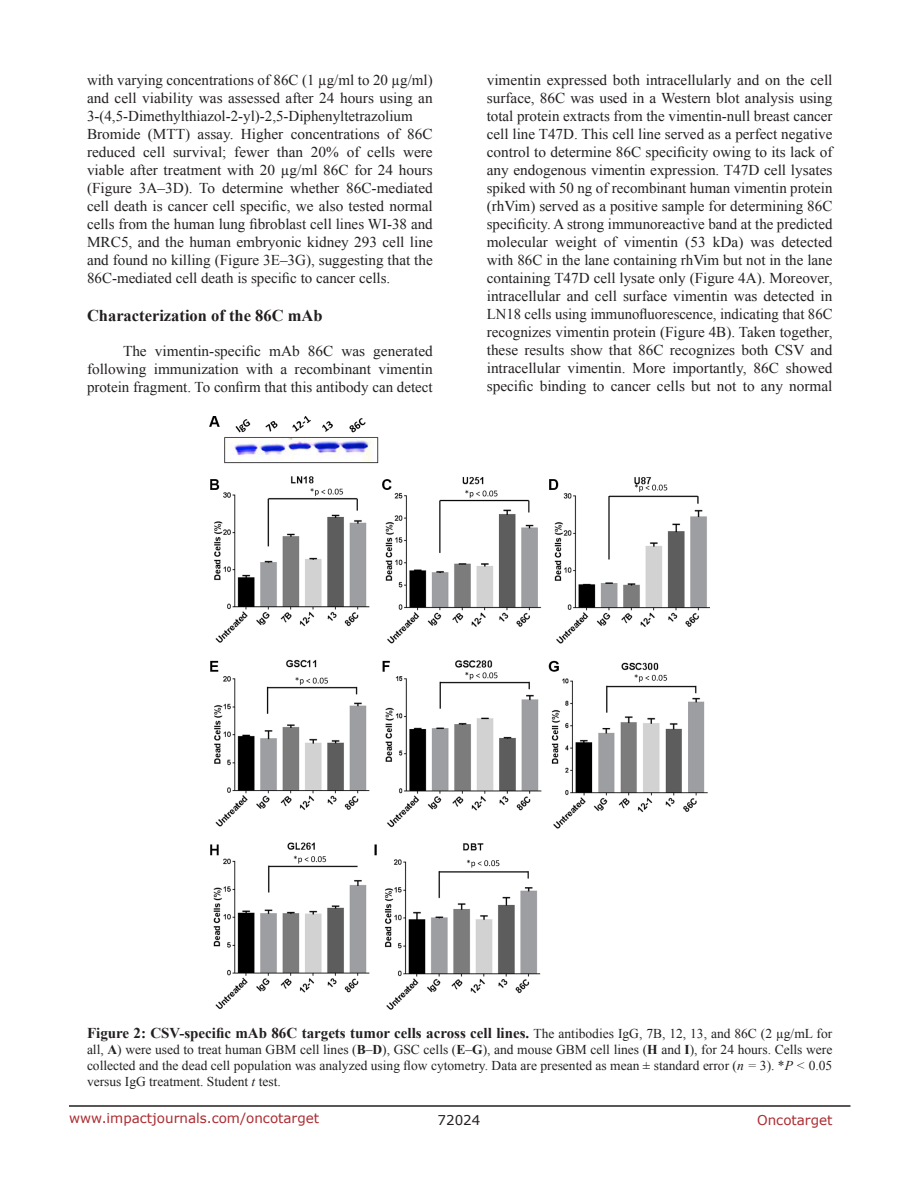
<style>
.page{position:relative;width:918px;height:1188px;background:#fff}
.page>*{position:absolute;margin:0;border:0;box-sizing:border-box;transform-origin:0 0}
.SubHeading_middle{font:700 16.5px "Times New Roman";color:#231f20}
.BodyText{font:15px/18px "Times New Roman";color:#231f20;text-align:justify}
.FigureText{font:700 15px "Times New Roman";color:#231f20}
.FigureText-2{font:13.5px/16.2px "Times New Roman";color:#231f20;text-align:justify}
.t1{font:13.5px "Verdana";color:#ac2b31}
.t2{font:13.5px "Verdana";color:#231f20}
.s1{font-weight:400;font-size:13.5px}
.s2{font-weight:700}
.s3{font-style:italic}
</style>
<div class="page">
<hr style="left:69px;top:1105px;width:781px;height:2px;background:#231f20">
<img style="left:210px;top:417px;width:500px;height:593px">
<p class="BodyText" style="left:87px;top:71px;width:347px;text-align:left">with varying concentrations of 86C (1 µg/ml to 20 µg/ml) and cell viability was assessed after 24 hours using an 3-(4,5-Dimethylthiazol-2-yl)-2,5-Diphenyltetrazolium Bromide (MTT) assay. Higher concentrations of 86C reduced cell survival; fewer than 20% of cells were viable after treatment with 20 µg/ml 86C for 24 hours (Figure 3A–3D). To determine whether 86C-mediated cell death is cancer cell specific, we also tested normal cells from the human lung fibroblast cell lines WI-38 and MRC5, and the human embryonic kidney 293 cell line and found no killing (Figure 3E–3G), suggesting that the 86C-mediated cell death is specific to cancer cells.</p>
<p class="SubHeading_middle" style="left:87px;top:304px;width:237px">Characterization of the 86C mAb</p>
<p class="BodyText" style="left:87px;top:341px;width:347px;text-indent:36px">The vimentin-specific mAb 86C was generated following immunization with a recombinant vimentin protein fragment. To confirm that this antibody can detect</p>
<p class="BodyText" style="left:487px;top:71px;width:347px">vimentin expressed both intracellularly and on the cell surface, 86C was used in a Western blot analysis using total protein extracts from the vimentin-null breast cancer cell line T47D. This cell line served as a perfect negative control to determine 86C specificity owing to its lack of any endogenous vimentin expression. T47D cell lysates spiked with 50 ng of recombinant human vimentin protein (rhVim) served as a positive sample for determining 86C specificity. A strong immunoreactive band at the predicted molecular weight of vimentin (53 kDa) was detected with 86C in the lane containing rhVim but not in the lane containing T47D cell lysate only (Figure 4A). Moreover, intracellular and cell surface vimentin was detected in LN18 cells using immunofluorescence, indicating that 86C recognizes vimentin protein (Figure 4B). Taken together, these results show that 86C recognizes both CSV and intracellular vimentin. More importantly, 86C showed specific binding to cancer cells but not to any normal</p>
<p class="FigureText" style="left:87px;top:1022px;width:747px">Figure 2: CSV-specific mAb 86C targets tumor cells across cell lines. <span class="s1">The antibodies IgG, 7B, 12, 13, and 86C (2 µg/mL for</span></p>
<p class="FigureText-2" style="left:87px;top:1041px;width:747px">all, <span class="s2">A</span>) were used to treat human GBM cell lines (<span class="s2">B</span>–<span class="s2">D</span>), GSC cells (<span class="s2">E</span>–<span class="s2">G</span>), and mouse GBM cell lines (<span class="s2">H</span> and <span class="s2">I</span>), for 24 hours. Cells were collected and the dead cell population was analyzed using flow cytometry. Data are presented as mean ± standard error (<span class="s3">n =</span> 3). *<span class="s3">P &lt;</span> 0.05 versus IgG treatment. Student <span class="s3">t</span> test.</p>
<p class="t1" style="left:69px;top:1109px;width:252px">www.impactjournals.com/oncotarget</p>
<p class="t2" style="left:438px;top:1111px;width:44px">72024</p>
<p class="t1" style="left:757px;top:1111px;width:77px">Oncotarget</p>
</div>
